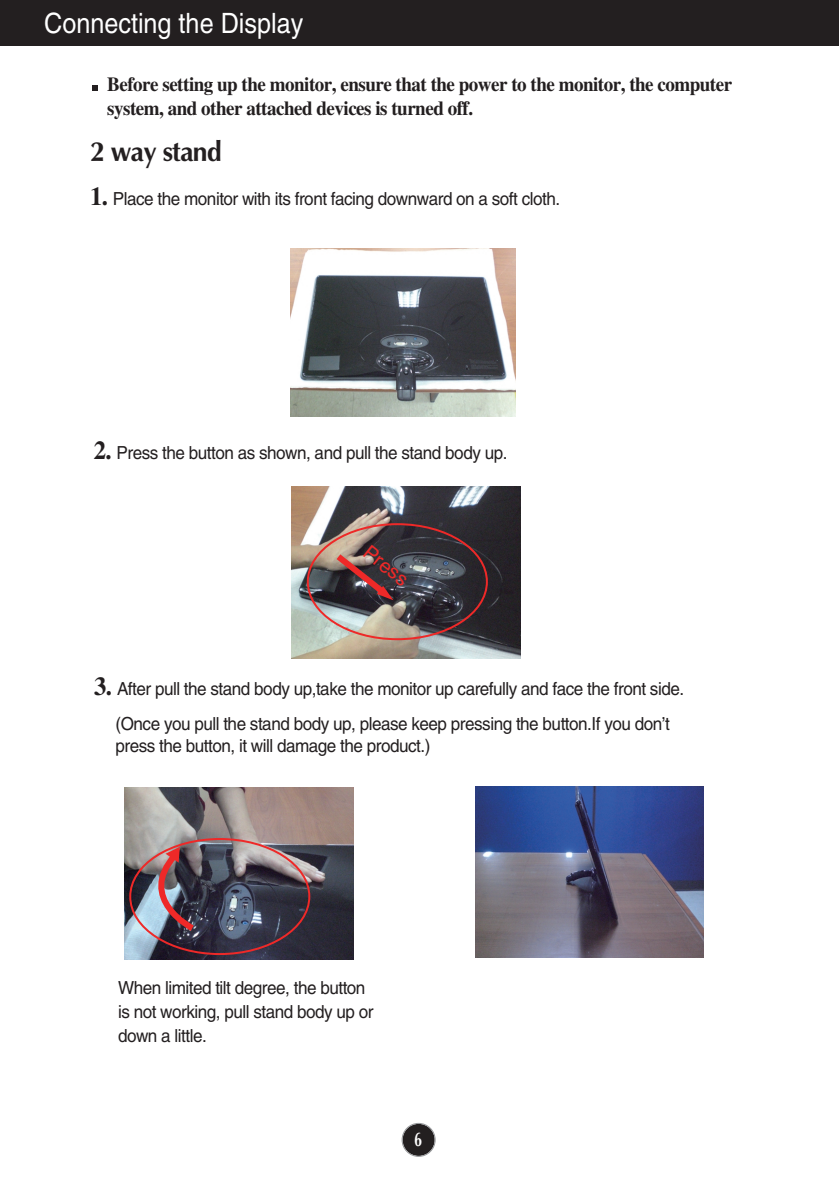
<style>
.page{position:relative;width:839px;height:1189px;background:#fff}
.page>*{position:absolute;margin:0;border:0;box-sizing:border-box;transform-origin:0 0}
.t1{font:28px "Helvetica";color:#fff;scale:.9 1}
.t2{font:700 28px "Optima";letter-spacing:-.03em;color:#231f20;scale:.95 1}
.t3{font:700 20px/24px "Times";letter-spacing:-.025em;color:#231f20;scale:.95 1}
.t4{font:20px "Arial";color:#ee2928}
.t5{font:700 20px "Optima";color:#fff;scale:.7 1}
.t6{font:18px/23.6px "Helvetica";letter-spacing:-.03em;color:#231f20;text-align:center;scale:.95 1}
.s1{font-family:"Times";font-weight:700;font-size:26px}
</style>
<div class="page">
<img style="left:290px;top:248px;width:225px;height:169px">
<img style="left:291px;top:486px;width:229px;height:172px">
<svg style="left:330px;top:548px;width:63px;height:53px"></svg>
<img style="left:124px;top:787px;width:230px;height:172px">
<img style="left:136px;top:847px;width:62px;height:87px">
<img style="left:475px;top:786px;width:228px;height:171px">
<div style="left:402px;top:1124px;width:32px;height:32px;background:#231f20;border-radius:50%"></div>
<div style="left:401px;top:1123px;width:34px;height:34px;border:1px solid #939598;border-radius:50%"></div>
<div style="left:0;top:0;width:839px;height:45px;background:#231f20"></div>
<svg style="left:92px;top:85px;width:6px;height:6px"></svg>
<h1 class="t1" style="left:44px;top:13px;width:289px">Connecting the Display</h1>
<p class="t3" style="left:107px;top:74px;width:659px">Before setting up the monitor, ensure that the power to the monitor, the computer system, and other attached devices is turned off.</p>
<h1 class="t2" style="left:90px;top:140px;width:140px">2 way stand</h1>
<p class="t6" style="left:90px;top:188px;width:496px"><span class="s1">1.</span> Place the monitor with its front facing downward on a soft cloth.</p>
<p class="t6" style="left:94px;top:442px;width:437px"><span class="s1">2.</span> Press the button as shown, and pull the stand body up.</p>
<p class="t4" style="left:373px;top:540px;width:53px;rotate:38deg">Press</p>
<p class="t6" style="left:94px;top:672px;width:622px;line-height:35.4px"><span class="s1">3.</span> After pull the stand body up,take the monitor up carefully and face the front side. (Once you pull the stand body up, please keep pressing the button.If you don’t</p>
<p class="t6" style="left:116px;top:735px;width:333px">press the button, it will damage the product.)</p>
<p class="t6" style="left:118px;top:978px;width:270px;text-align:left">When limited tilt degree, the button is not working, pull stand body up or down a little.</p>
<p class="t5" style="left:414px;top:1131px;width:13px">6</p>
</div>
